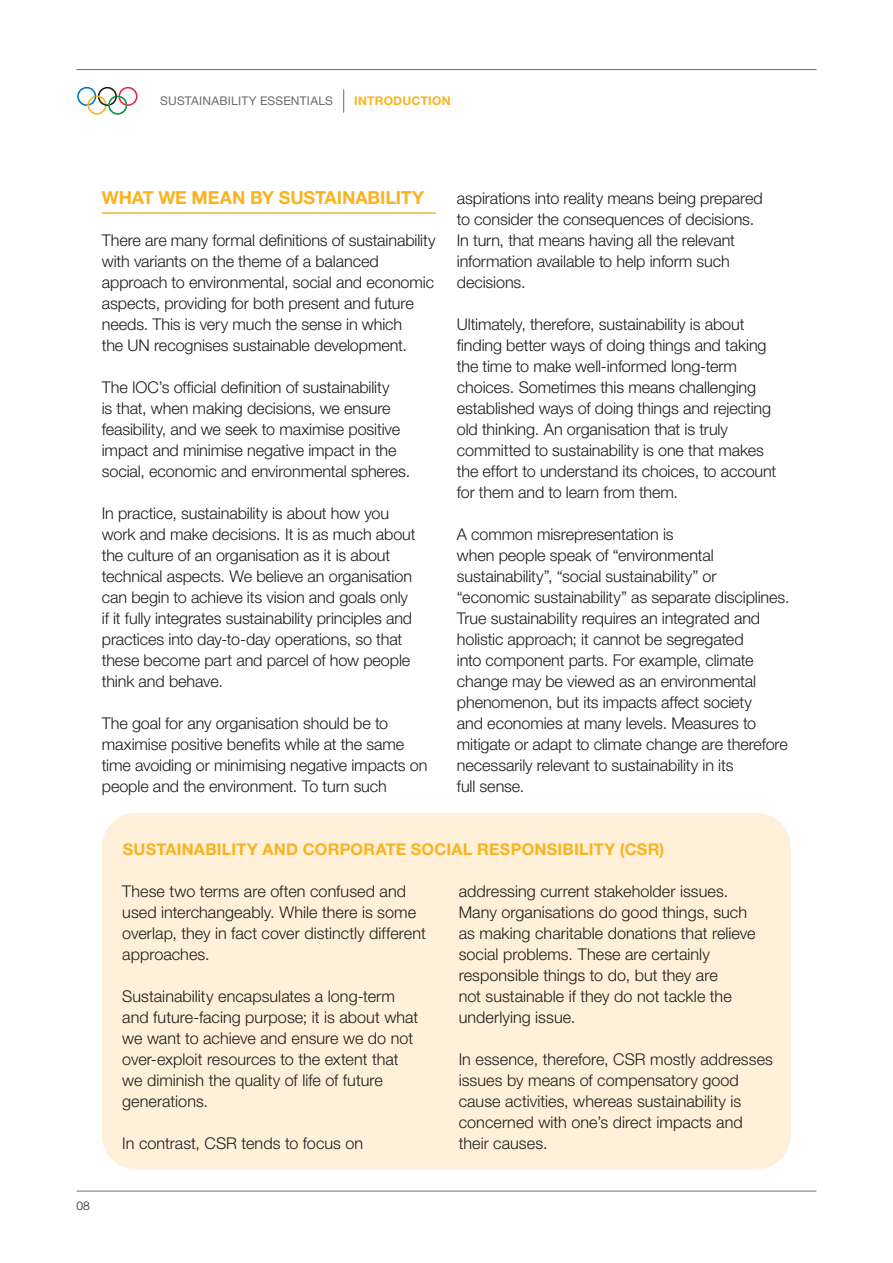
<style>
.page{position:relative;width:893px;height:1263px;background:#fff}
.page>*{position:absolute;margin:0;border:0;box-sizing:border-box;transform-origin:0 0}
.SUB_HEAD{font:700 18px "Helvetica Neue LT Pro";letter-spacing:-.005em;color:#fab31e}
.BODY_COPY_NEW{font:300 16.2px/21px "Helvetica Neue LT Pro";letter-spacing:-.005em;color:#1d1d1b}
.SUB_HEAD_SMALL{font:700 16.2px "Helvetica Neue LT Pro";letter-spacing:.015em;color:#fab31e}
.t1{font:12px "Helvetica Neue LT Pro";letter-spacing:.015em;color:#676c6e}
.t2{font:700 12px "Helvetica Neue LT Pro";letter-spacing:.02em;color:#fab31e}
.PAGE_NUMBER{font:300 12px "Helvetica Neue LT Pro";color:#1d1d1b}
</style>
<div class="page">
<div style="left:102px;top:813px;width:689px;height:356px;background:#fff0d9;border-radius:34px"></div>
<hr style="left:102px;top:212px;width:334px;height:2px;background:#fab31e">
<hr style="left:77px;top:69px;width:739px;height:1px;background:#676c6e">
<svg style="left:77px;top:87px;width:61px;height:28px"></svg>
<svg style="left:343px;top:89px;width:1px;height:24px"></svg>
<hr style="left:77px;top:1191px;width:739px;height:1px;background:#676c6e">
<p class="t1" style="left:160px;top:93px;width:174px">SUSTAINABILITY ESSENTIALS</p>
<p class="t2" style="left:354px;top:93px;width:98px">INTRODUCTION</p>
<p class="SUB_HEAD" style="left:102px;top:186px;width:324px">WHAT WE MEAN BY SUSTAINABILITY</p>
<p class="BODY_COPY_NEW" style="left:102px;top:229px;width:335px">There are many formal definitions of sustainability with variants on the theme of a balanced approach to environmental, social and economic aspects, providing for both present and future needs. This is very much the sense in which<br>the UN recognises sustainable development.</p>
<p class="BODY_COPY_NEW" style="left:102px;top:376px;width:310px">The IOC’s official definition of sustainability<br>is that, when making decisions, we ensure feasibility, and we seek to maximise positive impact and minimise negative impact in the social, economic and environmental spheres.</p>
<p class="BODY_COPY_NEW" style="left:102px;top:502px;width:315px">In practice, sustainability is about how you work and make decisions. It is as much about the culture of an organisation as it is about technical aspects. We believe an organisation can begin to achieve its vision and goals only if it fully integrates sustainability principles and practices into day-to-day operations, so that these become part and parcel of how people think and behave.</p>
<p class="BODY_COPY_NEW" style="left:102px;top:712px;width:327px">The goal for any organisation should be to maximise positive benefits while at the same time avoiding or minimising negative impacts on people and the environment. To turn such</p>
<p class="BODY_COPY_NEW" style="left:457px;top:187px;width:307px">aspirations into reality means being prepared to consider the consequences of decisions.<br>In turn, that means having all the relevant information available to help inform such decisions.</p>
<p class="BODY_COPY_NEW" style="left:457px;top:313px;width:321px">Ultimately, therefore, sustainability is about finding better ways of doing things and taking the time to make well-informed long-term choices. Sometimes this means challenging established ways of doing things and rejecting old thinking. An organisation that is truly committed to sustainability is one that makes the effort to understand its choices, to account for them and to learn from them.</p>
<p class="BODY_COPY_NEW" style="left:457px;top:523px;width:334px">A common misrepresentation is<br>when people speak of “environmental sustainability”, “social sustainability” or “economic sustainability” as separate disciplines.<br>True sustainability requires an integrated and holistic approach; it cannot be segregated<br>into component parts. For example, climate change may be viewed as an environmental phenomenon, but its impacts affect society<br>and economies at many levels. Measures to mitigate or adapt to climate change are therefore necessarily relevant to sustainability in its<br>full sense.</p>
<p class="SUB_HEAD_SMALL" style="left:123px;top:839px;width:543px">SUSTAINABILITY AND CORPORATE SOCIAL RESPONSIBILITY (CSR)</p>
<p class="BODY_COPY_NEW" style="left:122px;top:880px;width:305px">These two terms are often confused and used interchangeably. While there is some overlap, they in fact cover distinctly different approaches.</p>
<p class="BODY_COPY_NEW" style="left:122px;top:985px;width:298px">Sustainability encapsulates a long-term and future-facing purpose; it is about what we want to achieve and ensure we do not over-exploit resources to the extent that we diminish the quality of life of future generations.</p>
<p class="BODY_COPY_NEW" style="left:122px;top:1132px;width:243px">In contrast, CSR tends to focus on</p>
<p class="BODY_COPY_NEW" style="left:459px;top:880px;width:298px">addressing current stakeholder issues.<br>Many organisations do good things, such as making charitable donations that relieve social problems. These are certainly responsible things to do, but they are<br>not sustainable if they do not tackle the underlying issue.</p>
<p class="BODY_COPY_NEW" style="left:459px;top:1048px;width:316px">In essence, therefore, CSR mostly addresses issues by means of compensatory good cause activities, whereas sustainability is concerned with one’s direct impacts and their causes.</p>
<p class="PAGE_NUMBER" style="left:77px;top:1198px;width:15px">08</p>
</div>
